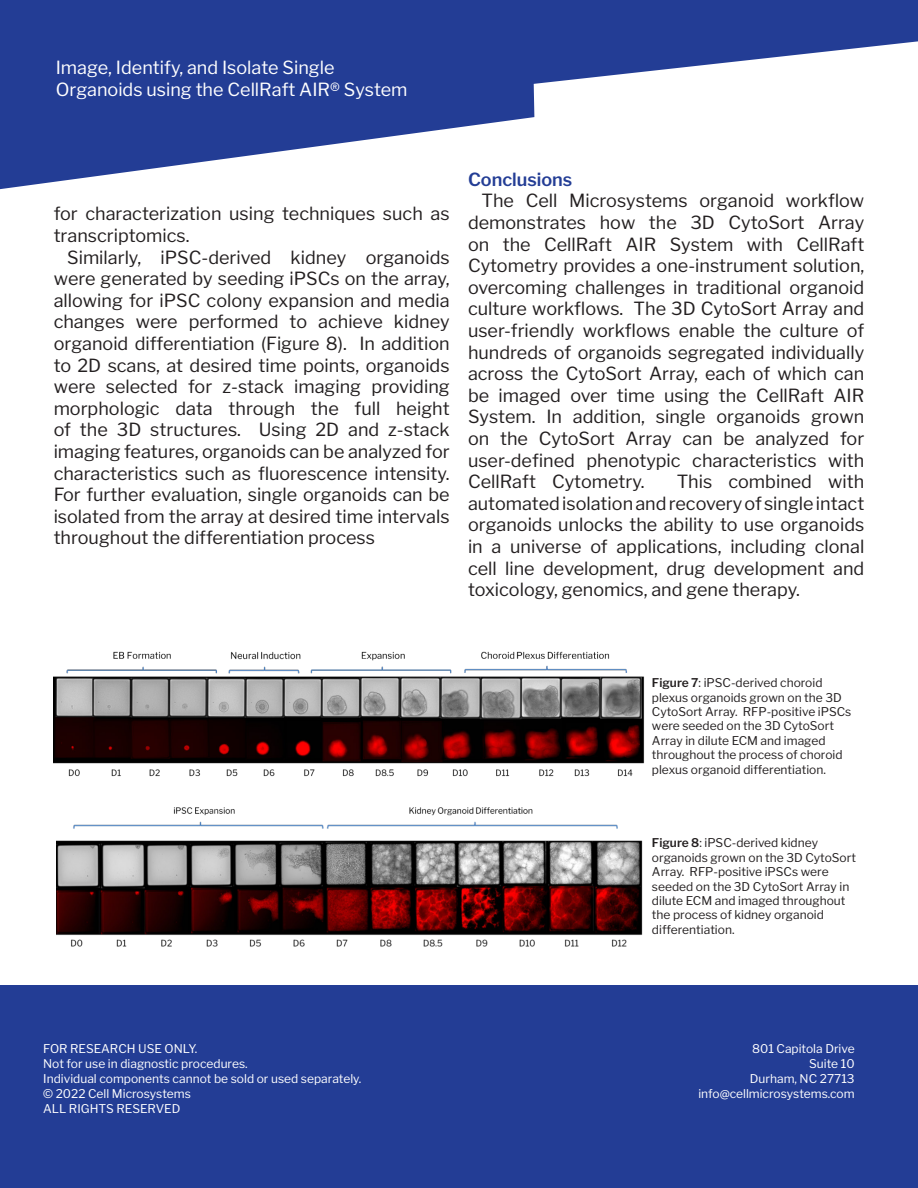
<style>
.page{position:relative;width:918px;height:1188px;background:#fff}
.page>*{position:absolute;margin:0;border:0;box-sizing:border-box;transform-origin:0 0}
.t1{font:18px/21.6px "Libre Franklin";color:#231f20;text-align:justify}
.t2{font:18px/21.6px "Libre Franklin";color:#fff}
.t3{font:600 18px "Libre Franklin";color:#233d95}
.t4{font:12px/14.4px "Libre Franklin";color:#231f20}
.t5{font:12px "Libre Franklin";color:#fff}
.s1{font-weight:600}
</style>
<div class="page">
<svg style="left:0;top:0;width:918px;height:189px;fill:#233d95"></svg>
<div style="left:0;top:986px;width:918px;height:202px;background:#233d95"></div>
<img style="left:56px;top:807px;width:587px;height:140px">
<img style="left:54px;top:651px;width:591px;height:126px">
<p class="t2" style="left:56px;top:57px;width:353px">Image, Identify, and Isolate Single<br>Organoids using the CellRaft AIR® System</p>
<p class="t1" style="left:54px;top:203px;width:397px">for characterization using techniques such as transcriptomics.</p>
<p class="t1" style="left:54px;top:246px;width:398px;text-indent:14px">Similarly, iPSC-derived kidney organoids were generated by seeding iPSCs on the array, allowing for iPSC colony expansion and media changes were performed to achieve kidney organoid differentiation (Figure 8). In addition to 2D scans, at desired time points, organoids were selected for z-stack imaging providing morphologic data through the full height of the 3D structures. Using 2D and z-stack imaging features, organoids can be analyzed for characteristics such as fluorescence intensity.<br>For further evaluation, single organoids can be isolated from the array at desired time intervals throughout the differentiation process</p>
<p class="t3" style="left:468px;top:169px;width:106px">Conclusions</p>
<p class="t1" style="left:468px;top:190px;width:398px;text-indent:14px">The Cell Microsystems organoid workflow demonstrates how the 3D CytoSort Array on the CellRaft AIR System with CellRaft Cytometry provides a one-instrument solution, overcoming challenges in traditional organoid culture workflows. The 3D CytoSort Array and user-friendly workflows enable the culture of hundreds of organoids segregated individually across the CytoSort Array, each of which can be imaged over time using the CellRaft AIR System. In addition, single organoids grown on the CytoSort Array can be analyzed for user-defined phenotypic characteristics with CellRaft Cytometry.</p>
<p class="t1" style="left:468px;top:471px;width:398px;text-indent:209px">This combined with automated isolation and recovery of single intact organoids unlocks the ability to use organoids in a universe of applications, including clonal cell line development, drug development and toxicology, genomics, and gene therapy.</p>
<p class="t4" style="left:652px;top:676px;width:201px"><span class="s1">Figure 7</span>: iPSC-derived choroid plexus organoids grown on the 3D<br>CytoSort Array. RFP-positive iPSCs were seeded on the 3D CytoSort<br>Array in dilute ECM and imaged throughout the process of choroid plexus organoid differentiation.</p>
<p class="t4" style="left:652px;top:836px;width:206px"><span class="s1">Figure 8</span>: iPSC-derived kidney organoids grown on the 3D CytoSort<br>Array. RFP-positive iPSCs were seeded on the 3D CytoSort Array in dilute ECM and imaged throughout the process of kidney organoid differentiation.</p>
<p class="t5" style="left:43px;top:1042px;width:156px">FOR RESEARCH USE ONLY.</p>
<p class="t5" style="left:43px;top:1057px;width:206px">Not for use in diagnostic procedures.</p>
<p class="t5" style="left:43px;top:1072px;width:320px">Individual components cannot be sold or used separately.</p>
<p class="t5" style="left:43px;top:1087px;width:149px">© 2022 Cell Microsystems</p>
<p class="t5" style="left:43px;top:1102px;width:139px">ALL RIGHTS RESERVED</p>
<p class="t5" style="left:752px;top:1042px;width:104px">801 Capitola Drive</p>
<p class="t5" style="left:809px;top:1057px;width:47px">Suite 10</p>
<p class="t5" style="left:750px;top:1072px;width:106px">Durham, NC 27713</p>
<p class="t5" style="left:698px;top:1087px;width:158px">info@cellmicrosystems.com</p>
</div>
